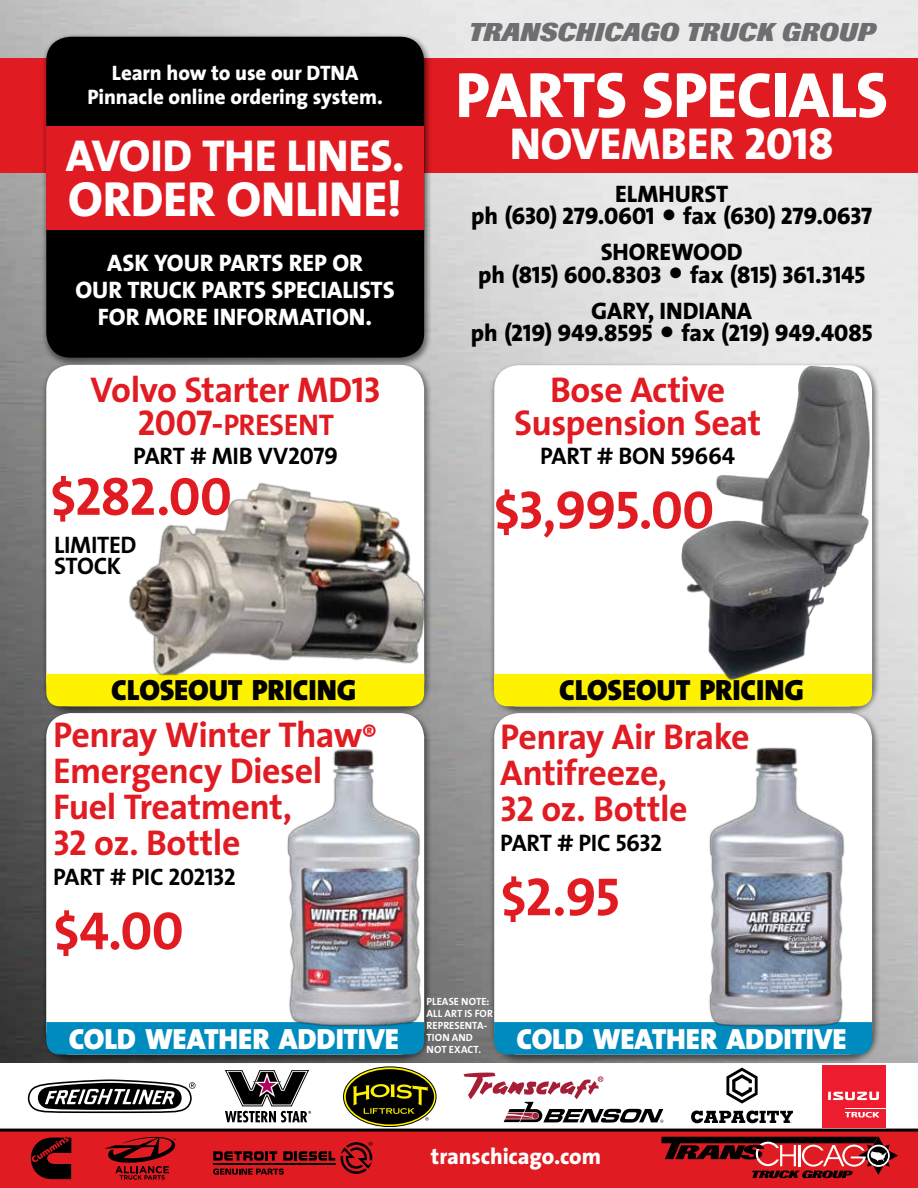
<style>
.page{position:relative;width:918px;height:1188px;background:#fff}
.page>*{position:absolute;margin:0;border:0;box-sizing:border-box;transform-origin:0 0}
.t1{font:800 64.5px "The Sans";letter-spacing:-.015em;color:#fff}
.t2{font:54px "The Sans Bold Caps";letter-spacing:-.02em;color:#e11b22}
.t3{font:800 49.5px "The Sans";letter-spacing:-.005em;color:#fff}
.t4{font:800 45px "The Sans";letter-spacing:-.005em;color:#fff}
.t5{font:700 36px/36px "The Sans";letter-spacing:-.015em;color:#e11b22}
.t6{font:700 30px "The Sans";letter-spacing:-.02em;color:#e11b22}
.t7{font:900 29.4px "The Sans";letter-spacing:-.005em;color:#fff}
.t8{font:900 29.4px "The Sans";letter-spacing:-.005em;color:#000}
.t9{font:italic 800 25.5px "Imago";letter-spacing:.005em;color:#6d6e71}
.t10{font:24px "The Sans Extra Bold Caps";letter-spacing:-.01em;color:#000}
.t11{font:24px/21px "The Sans Bold Caps";letter-spacing:-.015em;color:#000}
.t12{font:800 24px/27px "The Sans";letter-spacing:-.005em;color:#fff;text-align:center}
.t13{font:800 24px "The Sans";color:#000}
.t14{font:800 22.5px "The Sans";letter-spacing:-.005em;color:#fff}
.t15{font:800 21px/24px "The Sans";letter-spacing:-.005em;color:#fff;text-align:center}
.t16{font:700 10.5px/12px "The Sans";letter-spacing:.005em;color:#fff}
.s1{font-family:"The Sans Bold Caps";font-weight:400}
.s2{font-family:"The Sans Bold Caps";font-weight:400;font-size:36px}
.s3{font-size:36px}
.s4{font-family:"The Sans";font-weight:700}
.s5{font-family:"The Sans Extra Bold Caps";font-weight:400}
.s6{font-family:"The Sans";font-weight:800}
.s7{font-size:27px}
</style>
<div class="page">
<img style="left:0;top:0;width:918px;height:1063px">
<svg style="left:0;top:1132px;width:918px;height:56px"></svg>
<svg style="left:104px;top:1137px;width:72px;height:43px"></svg>
<svg style="left:213px;top:1151px;width:64px;height:10px"></svg>
<svg style="left:283px;top:1151px;width:52px;height:10px"></svg>
<hr style="left:213px;top:1163px;width:122px;height:2px;background:#000">
<svg style="left:341px;top:1142px;width:32px;height:32px"></svg>
<svg style="left:213px;top:1168px;width:71px;height:7px"></svg>
<svg style="left:31px;top:1137px;width:40px;height:42px"></svg>
<hr style="left:0;top:1129px;width:918px;height:3px;background:#000">
<div style="left:0;top:58px;width:918px;height:114px;background:#e11b22"></div>
<div style="left:41px;top:33px;width:392px;height:335px;background:#000;opacity:.5"></div>
<div style="left:46px;top:37px;width:378px;height:321px;background:#000;border-radius:24px"></div>
<svg style="left:46px;top:365px;width:61px;height:309px"></svg>
<div style="left:41px;top:710px;width:392px;height:354px;background:#000;opacity:.5"></div>
<svg style="left:46px;top:713px;width:191px;height:309px"></svg>
<div style="left:489px;top:362px;width:392px;height:354px;background:#000;opacity:.5"></div>
<svg style="left:494px;top:365px;width:378px;height:342px"></svg>
<div style="left:489px;top:710px;width:392px;height:354px;background:#000;opacity:.5"></div>
<svg style="left:494px;top:713px;width:378px;height:309px"></svg>
<svg style="left:28px;top:1079px;width:167px;height:34px"></svg>
<svg style="left:225px;top:1070px;width:86px;height:52px"></svg>
<div style="left:822px;top:1065px;width:63px;height:63px;background:#ed1c2e"></div>
<hr style="left:845px;top:1108px;width:40px;height:1px;background:#fff">
<svg style="left:845px;top:1112px;width:35px;height:6px"></svg>
<svg style="left:828px;top:1092px;width:51px;height:8px"></svg>
<svg style="left:726px;top:1068px;width:32px;height:36px"></svg>
<svg style="left:691px;top:1111px;width:102px;height:12px"></svg>
<svg style="left:464px;top:1073px;width:199px;height:50px"></svg>
<svg style="left:344px;top:1067px;width:92px;height:60px"></svg>
<div style="left:343px;top:1067px;width:93px;height:60px;border:1px solid #000;border-radius:50%"></div>
<div style="left:346px;top:1069px;width:88px;height:55px;background:#000;border-radius:50%"></div>
<svg style="left:353px;top:1084px;width:76px;height:37px"></svg>
<div style="left:46px;top:127px;width:378px;height:103px;background:#e11b22"></div>
<div style="left:46px;top:1022px;width:378px;height:32px;background:#008bbf"></div>
<div style="left:46px;top:674px;width:61px;height:32px;background:#fff200"></div>
<div style="left:494px;top:674px;width:378px;height:32px;background:#fff200"></div>
<img style="left:107px;top:362px;width:371px;height:371px">
<img style="left:617px;top:356px;width:271px;height:331px">
<div style="left:494px;top:1022px;width:378px;height:32px;background:#008bbf"></div>
<img style="left:237px;top:729px;width:187px;height:300px">
<img style="left:698px;top:720px;width:151px;height:311px">
<p class="t15" style="left:87px;top:61px;width:297px">Learn how to use our DTNA<br>Pinnacle online ordering system.</p>
<p class="t4" style="left:66px;top:127px;width:340px">AVOID THE LINES.</p>
<h3 class="t3" style="left:68px;top:167px;width:335px">ORDER ONLINE!</h3>
<p class="t12" style="left:75px;top:249px;width:321px">ASK YOUR PARTS REP OR<br>OUR TRUCK PARTS SPECIALISTS<br>FOR MORE INFORMATION.</p>
<p class="t5" style="left:91px;top:372px;width:292px">Volvo Starter MD<span class="s1">13</span></p>
<p class="t6" style="left:137px;top:406px;width:198px"><span class="s2">2007</span><span class="s3">-</span>PRESENT</p>
<p class="t11" style="left:133px;top:445px;width:206px">PART # MIB VV2079</p>
<h2 class="t2" style="left:50px;top:462px;width:183px"><span class="s4">$</span>282.00</h2>
<p class="t11" style="left:54px;top:535px;width:84px">LIMITED<br>STOCK</p>
<p class="t9" style="left:468px;top:18px;width:408px">TRANSCHICAGO TRUCK GROUP</p>
<h1 class="t1" style="left:455px;top:54px;width:434px">PARTS SPECIALS</h1>
<p class="t4" style="left:510px;top:115px;width:325px">NOVEMBER <span class="s5">2018</span></p>
<p class="t13" style="left:615px;top:178px;width:115px">ELMHURST</p>
<p class="t10" style="left:471px;top:201px;width:403px"><span class="s6">ph</span> (630) 279.0601 ● <span class="s6">fax</span> (630) 279.0637</p>
<p class="t13" style="left:601px;top:237px;width:144px">SHOREWOOD</p>
<p class="t10" style="left:478px;top:259px;width:389px"><span class="s6">ph</span> (815) 600.8303 ● <span class="s6">fax</span> (815) 361.3145</p>
<p class="t13" style="left:591px;top:295px;width:162px">GARY, INDIANA</p>
<p class="t10" style="left:471px;top:318px;width:404px"><span class="s6">ph</span> (219) 949.8595 ● <span class="s6">fax</span> (219) 949.4085</p>
<p class="t5" style="left:514px;top:374px;width:249px;line-height:33px;text-align:center">Bose Active<br>Suspension Seat</p>
<p class="t11" style="left:540px;top:445px;width:196px">PART # BON 59664</p>
<h2 class="t2" style="left:494px;top:475px;width:222px"><span class="s4">$</span>3,995.00</h2>
<p class="t8" style="left:111px;top:672px;width:247px">CLOSEOUT PRICING</p>
<p class="t8" style="left:559px;top:672px;width:247px">CLOSEOUT PRICING</p>
<p class="t5" style="left:53px;top:717px;width:326px">Penray Winter Thaw<span class="s7">®<br></span>Emergency Diesel<br>Fuel Treatment,<br><span class="s1">32</span> oz. Bottle</p>
<p class="t11" style="left:53px;top:866px;width:184px">PART # PIC 202132</p>
<h2 class="t2" style="left:53px;top:896px;width:132px"><span class="s4">$</span>4.00</h2>
<p class="t7" style="left:69px;top:1020px;width:332px">COLD WEATHER ADDITIVE</p>
<p class="t5" style="left:500px;top:719px;width:251px">Penray Air Brake<br>Antifreeze,<br><span class="s1">32</span> oz. Bottle</p>
<p class="t11" style="left:500px;top:832px;width:163px">PART # PIC 5632</p>
<h2 class="t2" style="left:500px;top:862px;width:121px"><span class="s4">$</span>2.95</h2>
<p class="t16" style="left:427px;top:995px;width:68px">PLEASE NOTE:<br>ALL ART IS FOR<br>REPRESENTA-<br>TION AND<br>NOT EXACT.</p>
<p class="t7" style="left:516px;top:1020px;width:332px">COLD WEATHER ADDITIVE</p>
<p class="t14" style="left:431px;top:1142px;width:172px">transchicago.com</p>
</div>
